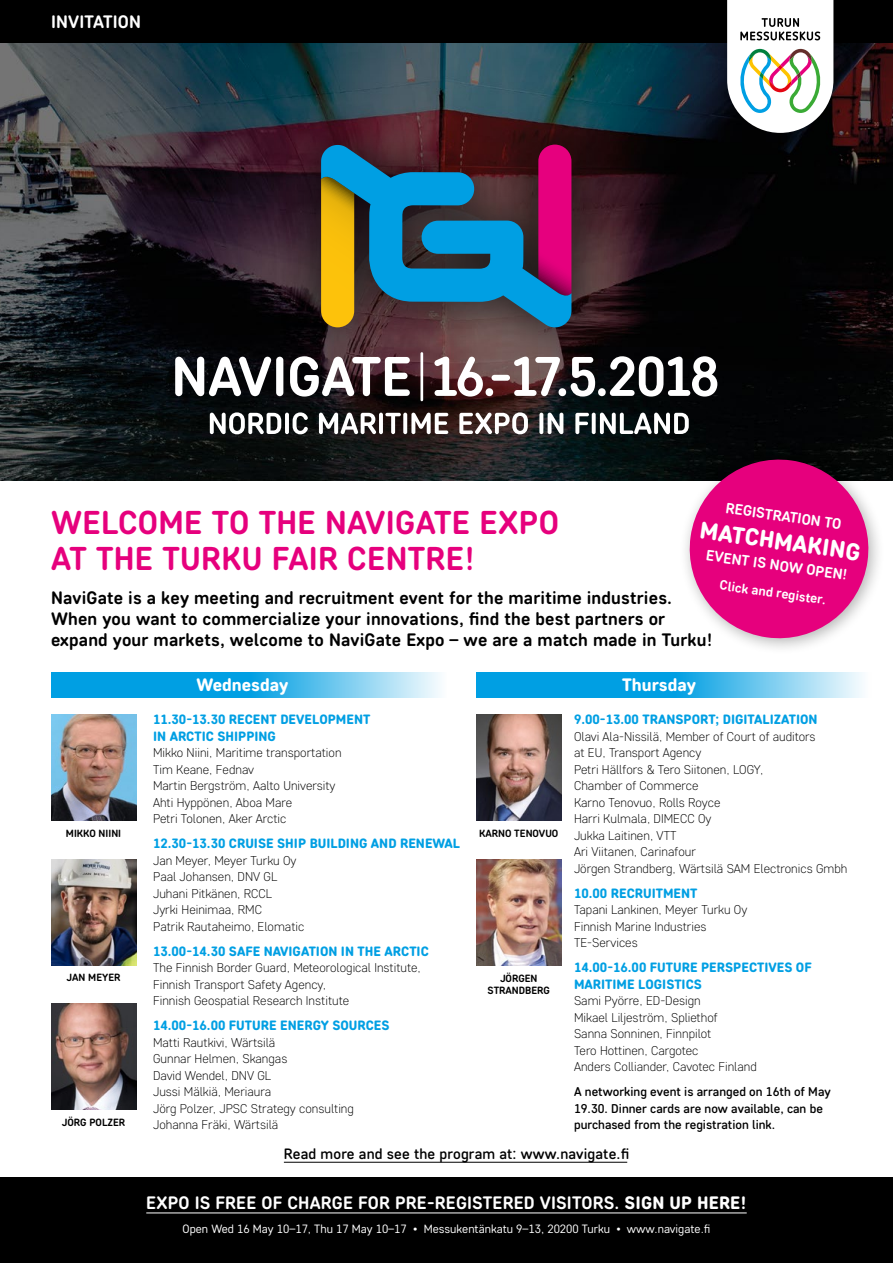
<style>
.page{position:relative;width:893px;height:1263px;background:#fff}
.page>*{position:absolute;margin:0;border:0;box-sizing:border-box;transform-origin:0 0}
.t1{font:700 33px/36px "Core Sans DS55";letter-spacing:.01em;color:#e6007d}
.t2{font:800 24px "Core Sans DS65";color:#fff}
.t3{font:700 18px/21px "Core Sans DS55";letter-spacing:.01em;color:#000}
.t4{font:700 18px "Core Sans DS55";letter-spacing:.01em;color:#fff}
.t5{font:800 18px "Core Sans DS65";color:#fff}
.t6{font:500 15px "Core Sans DS45";letter-spacing:.01em;color:#000}
.t7{font:700 15px "Core Sans DS55";color:#fff}
.t8{font:800 13.5px/16.5px "Core Sans DS65";color:#009fe3}
.t9{font:700 13.5px "Core Sans DS55";color:#fff}
.t10{font:300 12.75px/16.5px "Core Sans DS25";color:#000}
.t11{font:500 12.75px/16.5px "Core Sans DS45";color:#000}
.t12{font:12px "Core Sans DS35";color:#fff}
.t13{font:700 10.5px/12px "Core Sans DS55";color:#000;text-align:center}
.s1{font-family:"Core Sans DS65";font-weight:800}
</style>
<div class="page">
<svg style="left:476px;top:672px;width:386px;height:25px;background:#3ab4e9"></svg>
<svg style="left:51px;top:672px;width:389px;height:25px;background:#3bb5e9"></svg>
<img style="left:0;top:43px;width:893px;height:437px">
<div style="left:276px;top:102px;width:340px;height:268px;background:#000;opacity:.84"></div>
<svg style="left:321px;top:145px;width:250px;height:182px;background:#4a5f75"></svg>
<svg style="left:175px;top:352px;width:542px;height:49px"></svg>
<svg style="left:210px;top:412px;width:479px;height:22px"></svg>
<div style="left:0;top:1178px;width:893px;height:85px;background:#000"></div>
<div style="left:0;top:0;width:893px;height:43px;background:#000"></div>
<svg style="left:727px;top:0;width:106px;height:133px"></svg>
<div style="left:679px;top:448px;width:207px;height:207px;background:#000;opacity:.3"></div>
<svg style="left:684px;top:454px;width:190px;height:190px;background:#d2348a"></svg>
<hr style="left:146px;top:1213px;width:601px;height:1px;background:#fff">
<img style="left:51px;top:859px;width:85px;height:106px">
<img style="left:51px;top:714px;width:85px;height:107px">
<img style="left:51px;top:1003px;width:85px;height:107px">
<img style="left:476px;top:714px;width:85px;height:107px">
<img style="left:476px;top:859px;width:85px;height:106px">
<hr style="left:284px;top:1162px;width:343px;height:1px;background:#000">
<h3 class="t4" style="left:51px;top:10px;width:92px">INVITATION</h3>
<p class="t7" style="left:727px;top:498px;width:118px;rotate:8deg">REGISTRATION TO</p>
<h1 class="t1" style="left:51px;top:504px;width:509px">WELCOME TO THE NAVIGATE EXPO<br>AT THE TURKU FAIR CENTRE!</h1>
<h3 class="t3" style="left:51px;top:587px;width:663px">NaviGate is a key meeting and recruitment event for the maritime industries.<br>When you want to commercialize your innovations, find the best partners or expand your markets, welcome to NaviGate Expo – we are a match made in Turku!</h3>
<h2 class="t2" style="left:702px;top:514px;width:163px;rotate:8deg">MATCHMAKING</h2>
<p class="t7" style="left:708px;top:545px;width:144px;rotate:8deg">EVENT IS NOW OPEN!</p>
<p class="t9" style="left:721px;top:576px;width:109px;rotate:8deg">Click and register.</p>
<p class="t13" style="left:66px;top:827px;width:57px">MIKKO NIINI</p>
<p class="t13" style="left:67px;top:971px;width:55px">JAN MEYER</p>
<p class="t13" style="left:62px;top:1116px;width:65px">JÖRG POLZER</p>
<h3 class="t5" style="left:196px;top:673px;width:93px">Wednesday</h3>
<p class="t8" style="left:153px;top:711px;width:219px">11.30-13.30 RECENT DEVELOPMENT<br>IN ARCTIC SHIPPING</p>
<p class="t10" style="left:153px;top:744px;width:190px">Mikko Niini, Maritime transportation<br>Tim Keane, Fednav<br>Martin Bergström, Aalto University<br>Ahti Hyppönen, Aboa Mare<br>Petri Tolonen, Aker Arctic</p>
<p class="t8" style="left:153px;top:835px;width:308px">12.30-13.30 CRUISE SHIP BUILDING AND RENEWAL</p>
<p class="t10" style="left:153px;top:852px;width:153px">Jan Meyer, Meyer Turku Oy<br>Paal Johansen, DNV GL<br>Juhani Pitkänen, RCCL<br>Jyrki Heinimaa, RMC<br>Patrik Rautaheimo, Elomatic</p>
<p class="t8" style="left:153px;top:942px;width:277px">13.00-14.30 SAFE NAVIGATION IN THE ARCTIC</p>
<p class="t10" style="left:153px;top:959px;width:269px">The Finnish Border Guard, Meteorological Institute,<br>Finnish Transport Safety Agency,<br>Finnish Geospatial Research Institute</p>
<p class="t8" style="left:153px;top:1017px;width:238px">14.00-16.00 FUTURE ENERGY SOURCES</p>
<p class="t10" style="left:153px;top:1034px;width:202px">Matti Rautkivi, Wärtsilä<br>Gunnar Helmen, Skangas<br>David Wendel, DNV GL<br>Jussi Mälkiä, Meriaura<br>Jörg Polzer, JPSC Strategy consulting<br>Johanna Fräki, Wärtsilä</p>
<p class="t13" style="left:479px;top:827px;width:81px">KARNO TENOVUO</p>
<p class="t13" style="left:488px;top:972px;width:64px">JÖRGEN<br>STRANDBERG</p>
<h3 class="t5" style="left:622px;top:673px;width:75px">Thursday</h3>
<p class="t8" style="left:574px;top:711px;width:245px">9.00-13.00 TRANSPORT; DIGITALIZATION</p>
<p class="t10" style="left:574px;top:728px;width:275px">Olavi Ala-Nissilä, Member of Court of auditors<br>at EU, Transport Agency<br>Petri Hällfors &amp; Tero Siitonen, LOGY,<br>Chamber of Commerce<br>Karno Tenovuo, Rolls Royce<br>Harri Kulmala, DIMECC Oy<br>Jukka Laitinen, VTT<br>Ari Viitanen, Carinafour<br>Jörgen Strandberg, Wärtsilä SAM Electronics Gmbh</p>
<p class="t8" style="left:574px;top:884px;width:125px">10.00 RECRUITMENT</p>
<p class="t10" style="left:574px;top:901px;width:175px">Tapani Lankinen, Meyer Turku Oy<br>Finnish Marine Industries<br>TE-Services</p>
<p class="t8" style="left:574px;top:959px;width:239px">14.00-16.00 FUTURE PERSPECTIVES OF<br>MARITIME LOGISTICS</p>
<p class="t10" style="left:574px;top:992px;width:184px">Sami Pyörre, ED-Design<br>Mikael Liljeström, Spliethof<br>Sanna Sonninen, Finnpilot<br>Tero Hottinen, Cargotec<br>Anders Colliander, Cavotec Finland</p>
<p class="t11" style="left:574px;top:1083px;width:258px">A networking event is arranged on 16th of May<br>19.30. Dinner cards are now available, can be purchased from the registration link.</p>
<p class="t6" style="left:284px;top:1144px;width:347px">Read more and see the program at: www.navigate.fi</p>
<h3 class="t4" style="left:146px;top:1191px;width:602px">EXPO IS FREE OF CHARGE FOR PRE-REGISTERED VISITORS. <span class="s1">SIGN UP HERE!</span></h3>
<p class="t12" style="left:183px;top:1221px;width:529px">Open Wed 16 May 10–17, Thu 17 May 10–17 • Messukentänkatu 9–13, 20200 Turku • www.navigate.fi</p>
</div>
